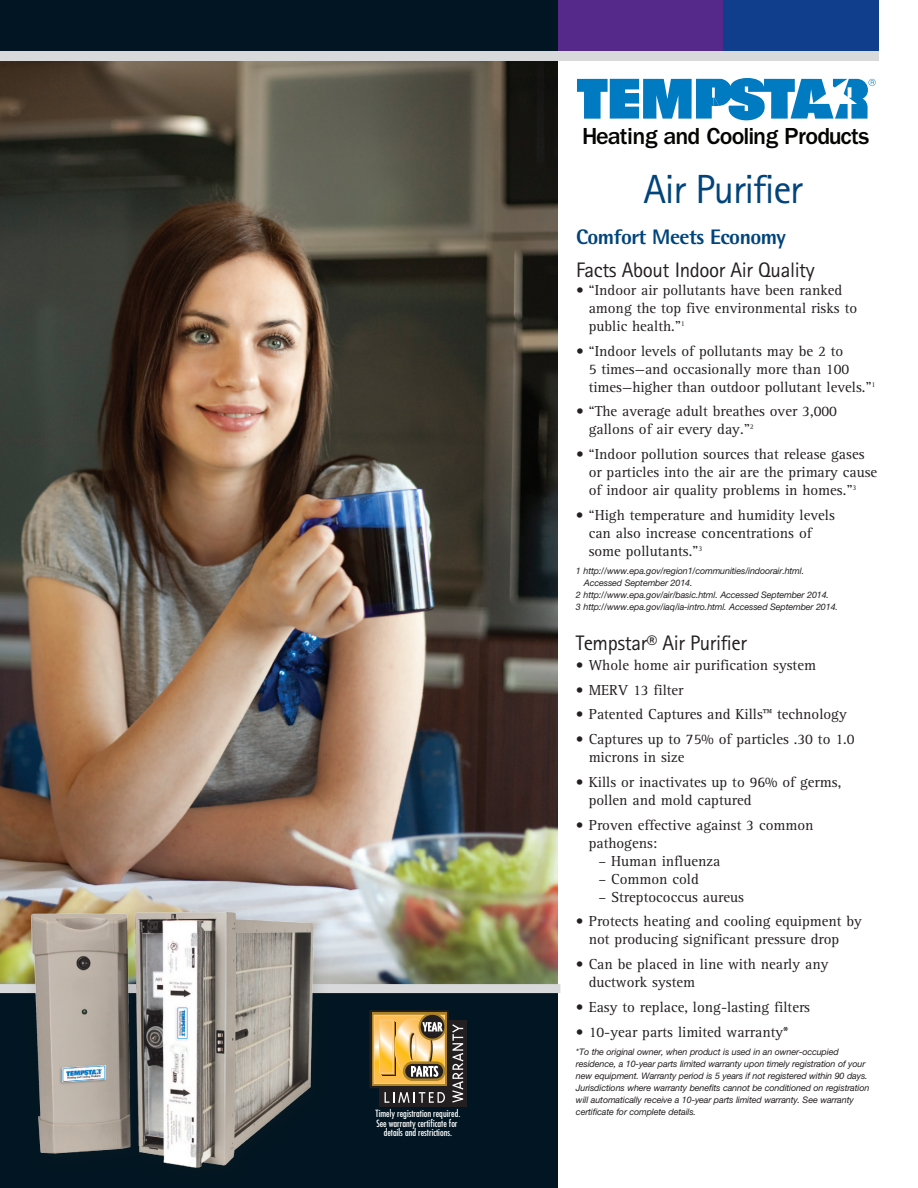
<style>
.page{position:relative;width:918px;height:1188px;background:#fff}
.page>*{position:absolute;margin:0;border:0;box-sizing:border-box;transform-origin:0 0}
.t1{font:40.65px "Rotis Sans Serif Std";letter-spacing:-.03em;color:#00447b}
.t2{font:500 24px "ITC Franklin Gothic Std";letter-spacing:-.04em;color:#040503}
.t3{font:21px "Rotis Sans Serif Std";letter-spacing:-.02em;color:#231f20}
.t4{font:800 21px "Rotis Semi Sans Std";letter-spacing:-.025em;color:#00447b}
.t5{font:15px/18px "Rotis Serif Std";color:#231f20}
.t6{font:condensed 9.75px/9.8px "Futura Std";color:#fff;text-align:center}
.t7{font:italic 9px/12px "Helvetica Neue LT Std";letter-spacing:-.015em;color:#231f20}
</style>
<div class="page">
<img style="left:0;top:61px;width:558px;height:923px">
<svg style="left:577px;top:78px;width:299px;height:43px"></svg>
<div style="left:0;top:2px;width:879px;height:59px;background:#d8d9db"></div>
<div style="left:0;top:0;width:582px;height:51px;background:#011622"></div>
<div style="left:0;top:993px;width:558px;height:195px;background:#011622"></div>
<div style="left:558px;top:0;width:166px;height:51px;background:#542989"></div>
<div style="left:723px;top:0;width:156px;height:51px;background:#103d8c"></div>
<div style="left:0;top:984px;width:560px;height:9px;background:#d8d9db"></div>
<div style="left:18px;top:903px;width:313px;height:285px;background:#231f20;opacity:.2"></div>
<img style="left:18px;top:903px;width:306px;height:273px">
<div style="left:369px;top:1010px;width:80px;height:78px;border:5px solid #231f20"></div>
<svg style="left:372px;top:1013px;width:74px;height:73px"></svg>
<div style="left:379px;top:1088px;width:70px;height:19px;background:#231f20"></div>
<div style="left:449px;top:1020px;width:18px;height:87px;background:#231f20"></div>
<svg style="left:376px;top:1017px;width:67px;height:65px"></svg>
<div style="left:374px;top:1015px;width:71px;height:69px;border:1px solid #fdcb8a"></div>
<svg style="left:385px;top:1092px;width:60px;height:11px"></svg>
<svg style="left:452px;top:1024px;width:11px;height:79px"></svg>
<div style="left:382px;top:1022px;width:14px;height:53px;background:#ab8124"></div>
<svg style="left:381px;top:1021px;width:13px;height:53px"></svg>
<svg style="left:381px;top:1022px;width:10px;height:49px"></svg>
<div style="left:379px;top:1020px;width:14px;height:53px;border:1px solid #fdcb8a"></div>
<svg style="left:420px;top:1014px;width:25px;height:26px"></svg>
<div style="left:419px;top:1013px;width:27px;height:28px;border:2px solid #ab8124;border-radius:50%"></div>
<svg style="left:404px;top:1063px;width:40px;height:17px"></svg>
<div style="left:403px;top:1061px;width:43px;height:20px;border:2px solid #ab8124;border-radius:8px"></div>
<svg style="left:394px;top:1018px;width:49px;height:59px;background:#c4a770"></svg>
<p class="t6" style="left:376px;top:1108px;width:86px">Timely registration required.<br>See warranty certi cate for details and restrictions.</p>
<h2 class="t2" style="left:582px;top:122px;width:289px">Heating and Cooling Products</h2>
<h1 class="t1" style="left:644px;top:165px;width:161px">Air Purifier</h1>
<h3 class="t4" style="left:576px;top:223px;width:211px">Comfort Meets Economy</h3>
<h3 class="t3" style="left:576px;top:257px;width:240px">Facts About Indoor Air Quality</h3>
<p class="t5" style="left:589px;top:281px;width:270px;text-indent:-13px">• “Indoor air pollutants have been ranked among the top five environmental risks to public health.”<sup>1</sup></p>
<p class="t5" style="left:589px;top:342px;width:288px;text-indent:-13px">• “Indoor levels of pollutants may be 2 to<br>5 times—and occasionally more than 100 times—higher than outdoor pollutant levels.”<sup>1</sup></p>
<p class="t5" style="left:589px;top:403px;width:250px;text-indent:-13px">• “The average adult breathes over 3,000 gallons of air every day.”<sup>2</sup></p>
<p class="t5" style="left:589px;top:445px;width:290px;text-indent:-13px">• “Indoor pollution sources that release gases or particles into the air are the primary cause of indoor air quality problems in homes.”<sup>3</sup></p>
<p class="t5" style="left:589px;top:506px;width:248px;text-indent:-13px">• “High temperature and humidity levels can also increase concentrations of some pollutants.”<sup>3</sup></p>
<p class="t7" style="left:576px;top:564px;width:230px">1 http://www.epa.gov/region1/communities/indoorair.html.</p>
<p class="t7" style="left:584px;top:576px;width:110px">Accessed September 2014.</p>
<p class="t7" style="left:576px;top:588px;width:255px">2 http://www.epa.gov/air/basic.html. Accessed September 2014.</p>
<p class="t7" style="left:576px;top:600px;width:264px">3 http://www.epa.gov/iaq/ia-intro.html. Accessed September 2014.</p>
<h3 class="t3" style="left:576px;top:631px;width:173px">Tempstar® Air Purifier</h3>
<p class="t5" style="left:576px;top:656px;width:242px">• Whole home air purification system</p>
<p class="t5" style="left:576px;top:681px;width:109px">• MERV 13 filter</p>
<p class="t5" style="left:576px;top:706px;width:272px">• Patented Captures and Kills™ technology</p>
<p class="t5" style="left:589px;top:730px;width:267px;text-indent:-13px">• Captures up to 75% of particles .30 to 1.0 microns in size</p>
<p class="t5" style="left:589px;top:773px;width:254px;text-indent:-13px">• Kills or inactivates up to 96% of germs, pollen and mold captured</p>
<p class="t5" style="left:589px;top:816px;width:226px;text-indent:-13px">• Proven effective against 3 common pathogens:</p>
<p class="t5" style="left:598px;top:852px;width:123px">– Human influenza</p>
<p class="t5" style="left:598px;top:870px;width:102px">– Common cold</p>
<p class="t5" style="left:598px;top:888px;width:147px">– Streptococcus aureus</p>
<p class="t5" style="left:589px;top:913px;width:275px;text-indent:-13px">• Protects heating and cooling equipment by not producing significant pressure drop</p>
<p class="t5" style="left:589px;top:955px;width:241px;text-indent:-13px">• Can be placed in line with nearly any ductwork system</p>
<p class="t5" style="left:576px;top:998px;width:236px">• Easy to replace, long-lasting filters</p>
<p class="t5" style="left:576px;top:1023px;width:214px">• 10-year parts limited warranty*</p>
<p class="t7" style="left:576px;top:1046px;width:295px">*To the original owner, when product is used in an owner-occupied residence, a 10-year parts limited warranty upon timely registration of your new equipment. Warranty period is 5 years if not registered within 90 days.<br>Jurisdictions where warranty benefits cannot be conditioned on registration will automatically receive a 10-year parts limited warranty. See warranty certificate for complete details.</p>
</div>
